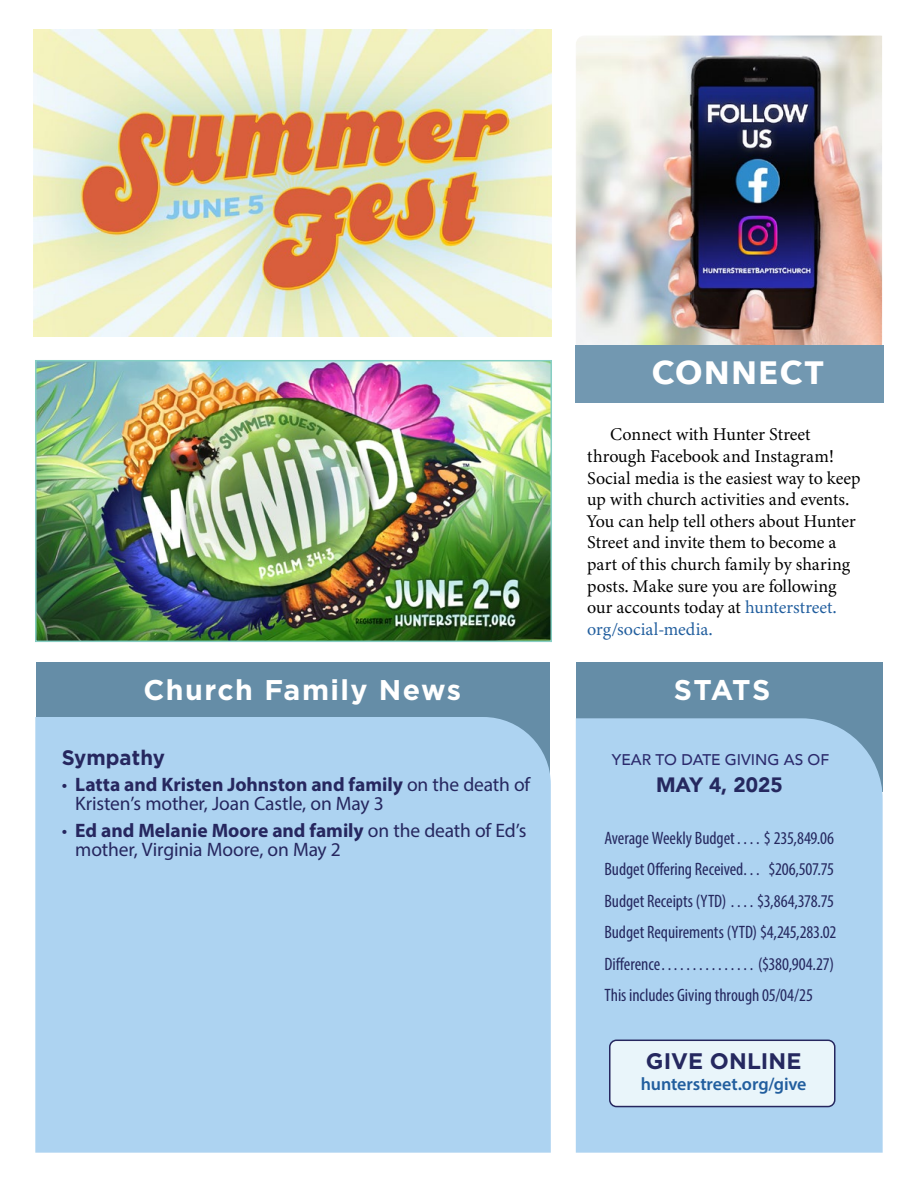
<style>
.page{position:relative;width:918px;height:1188px;background:#fff}
.page>*{position:absolute;margin:0;border:0;box-sizing:border-box;transform-origin:0 0}
.t1{font:700 32.25px "Avenir Next";letter-spacing:.05em;color:#fff}
.t2{font:700 28.5px "Gotham";letter-spacing:.045em;color:#fff}
.t3{font:700 22.5px "Gotham";letter-spacing:.005em;color:#25285f}
.t4{font:700 21px "Gotham";color:#26275f}
.t5{font:900 20.7px "Avenir";color:#25285f}
.t6{font:19.5px/19.5px "Myriad Pro";letter-spacing:-.005em;color:#26275f}
.t7{font:18px/21.6px "Minion 3";color:#000}
.t8{font:condensed 18px/31.5px "Myriad Pro";letter-spacing:-.005em;color:#25285f}
.t9{font:600 18px "Myriad Pro";letter-spacing:-.005em;color:#215e9e}
.t10{font:500 15.45px "Avenir";color:#2c2b6d}
.s1{font-weight:700}
.s2{color:#215e9e}
</style>
<div class="page">
<div style="left:576px;top:663px;width:307px;height:129px;background:#658da7"></div>
<div style="left:36px;top:663px;width:513px;height:111px;background:#658da7"></div>
<div style="left:35px;top:717px;width:516px;height:436px;background:#add3f1"></div>
<div style="left:576px;top:718px;width:307px;height:435px;background:#add3f1"></div>
<div style="left:610px;top:1040px;width:225px;height:67px;background:#e9f5fa;border-radius:7px"></div>
<div style="left:609px;top:1040px;width:226px;height:67px;border:2px solid #26275f;border-radius:7px"></div>
<img style="left:38px;top:363px;width:511px;height:276px">
<div style="left:35px;top:360px;width:517px;height:282px;border:2px solid #86cec3"></div>
<img style="left:576px;top:36px;width:306px;height:309px">
<div style="left:576px;top:345px;width:308px;height:57px;background:#7298b1"></div>
<img style="left:34px;top:30px;width:518px;height:306px">
<h2 class="t2" style="left:144px;top:671px;width:319px">Church Family News</h2>
<p class="t4" style="left:62px;top:743px;width:105px">Sympathy</p>
<p class="t6" style="left:75px;top:774px;width:457px;text-indent:-13px">• <span class="s1">Latta and Kristen Johnston and family</span> on the death of<br>Kristen’s mother, Joan Castle, on May 3</p>
<p class="t6" style="left:75px;top:820px;width:453px;text-indent:-13px">• <span class="s1">Ed and Melanie Moore and family</span> on the death of Ed’s mother, Virginia Moore, on May 2</p>
<h1 class="t1" style="left:652px;top:344px;width:173px">CONNECT</h1>
<p class="t7" style="left:587px;top:424px;width:275px;text-indent:23px">Connect with Hunter Street through Facebook and Instagram!<br>Social media is the easiest way to keep up with church activities and events.<br>You can help tell others about Hunter Street and invite them to become a part of this church family by sharing posts. Make sure you are following our accounts today at <span class="s2">hunterstreet. org/social-media.</span></p>
<h2 class="t2" style="left:674px;top:671px;width:98px">STATS</h2>
<p class="t10" style="left:612px;top:746px;width:219px">YEAR TO DATE GIVING AS OF</p>
<p class="t5" style="left:656px;top:767px;width:128px">MAY 4, 2025</p>
<p class="t8" style="left:604px;top:822px;width:233px">Average Weekly Budget . . . $ 235,849.06<br>Budget Offering Received. . . $206,507.75<br>Budget Receipts (YTD) . . . . $3,864,378.75<br>Budget Requirements (YTD) $4,245,283.02<br>Difference . . . . . . . . . . . . . . . ($380,904.27)<br>This includes Giving through 05/04/25</p>
<p class="t3" style="left:646px;top:1046px;width:157px">GIVE ONLINE</p>
<p class="t9" style="left:641px;top:1073px;width:167px">hunterstreet.org/give</p>
</div>
